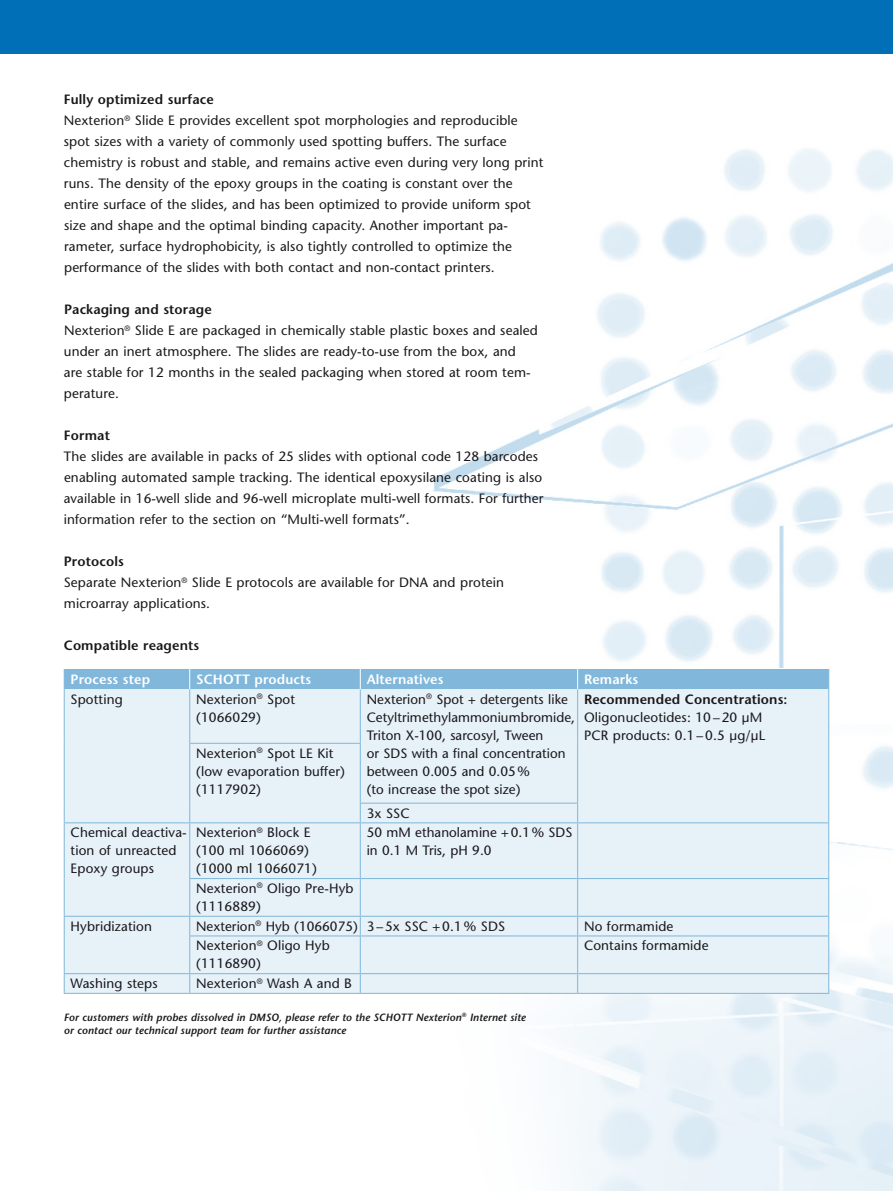
<style>
.page{position:relative;width:893px;height:1191px;background:#fff}
.page>*{position:absolute;margin:0;border:0;box-sizing:border-box;transform-origin:0 0}
.t1{font:13.5px/21px "Stone Sans";letter-spacing:.01em;color:#1a171b}
.t2{font:600 13.5px "Stone Sans";letter-spacing:.01em;color:#1a171b}
.t3{font:600 13.5px "Stone Sans";letter-spacing:.01em;color:#fff}
.t4{font:italic 600 10.5px/13.5px "Stone Sans";letter-spacing:.01em;color:#1a171b}
.s1{font-weight:600}
</style>
<div class="page">
<div style="left:0;top:0;width:893px;height:53px;background:#006fb7"></div>
<img style="left:431px;top:149px;width:462px;height:1042px">
<div style="left:65px;top:689px;width:763px;height:304px;background:#e6f1f8"></div>
<hr style="left:360px;top:689px;width:1px;height:54px;background:#80b7db">
<hr style="left:360px;top:802px;width:218px;height:1px;background:#80b7db">
<hr style="left:360px;top:822px;width:218px;height:1px;background:#80b7db">
<hr style="left:360px;top:823px;width:1px;height:55px;background:#80b7db">
<hr style="left:577px;top:823px;width:1px;height:55px;background:#80b7db">
<hr style="left:189px;top:878px;width:171px;height:1px;background:#80b7db">
<hr style="left:360px;top:878px;width:218px;height:1px;background:#80b7db">
<hr style="left:360px;top:879px;width:1px;height:36px;background:#80b7db">
<hr style="left:578px;top:878px;width:251px;height:1px;background:#80b7db">
<hr style="left:577px;top:879px;width:1px;height:36px;background:#80b7db">
<hr style="left:190px;top:915px;width:170px;height:1px;background:#80b7db">
<hr style="left:360px;top:915px;width:218px;height:1px;background:#80b7db">
<svg style="left:360px;top:916px;width:1px;height:19px"></svg>
<hr style="left:578px;top:915px;width:251px;height:1px;background:#80b7db">
<svg style="left:577px;top:916px;width:1px;height:19px"></svg>
<hr style="left:189px;top:935px;width:171px;height:1px;background:#80b7db">
<hr style="left:360px;top:935px;width:218px;height:1px;background:#80b7db">
<hr style="left:360px;top:936px;width:1px;height:37px;background:#80b7db">
<hr style="left:578px;top:935px;width:251px;height:1px;background:#80b7db">
<hr style="left:577px;top:936px;width:1px;height:37px;background:#80b7db">
<hr style="left:190px;top:973px;width:170px;height:1px;background:#80b7db">
<svg style="left:189px;top:974px;width:1px;height:19px"></svg>
<hr style="left:360px;top:973px;width:218px;height:1px;background:#80b7db">
<svg style="left:360px;top:974px;width:1px;height:19px"></svg>
<hr style="left:578px;top:973px;width:251px;height:1px;background:#80b7db">
<svg style="left:577px;top:974px;width:1px;height:19px"></svg>
<hr style="left:64px;top:993px;width:126px;height:1px;background:#80b7db">
<hr style="left:190px;top:993px;width:170px;height:1px;background:#80b7db">
<hr style="left:360px;top:993px;width:218px;height:1px;background:#80b7db">
<hr style="left:578px;top:993px;width:251px;height:1px;background:#80b7db">
<hr style="left:828px;top:823px;width:1px;height:55px;background:#80b7db">
<hr style="left:828px;top:879px;width:1px;height:36px;background:#80b7db">
<svg style="left:828px;top:916px;width:1px;height:19px"></svg>
<hr style="left:828px;top:936px;width:1px;height:37px;background:#80b7db">
<svg style="left:64px;top:974px;width:1px;height:19px"></svg>
<svg style="left:828px;top:974px;width:1px;height:19px"></svg>
<div style="left:64px;top:669px;width:765px;height:20px;background:#80b7db"></div>
<hr style="left:577px;top:689px;width:1px;height:54px;background:#80b7db">
<hr style="left:828px;top:689px;width:1px;height:54px;background:#80b7db">
<hr style="left:577px;top:743px;width:1px;height:59px;background:#80b7db">
<hr style="left:828px;top:743px;width:1px;height:60px;background:#80b7db">
<svg style="left:577px;top:803px;width:1px;height:19px"></svg>
<svg style="left:828px;top:803px;width:1px;height:19px"></svg>
<hr style="left:578px;top:822px;width:251px;height:1px;background:#80b7db">
<hr style="left:189px;top:743px;width:172px;height:1px;background:#80b7db">
<hr style="left:360px;top:743px;width:1px;height:59px;background:#80b7db">
<svg style="left:360px;top:803px;width:1px;height:19px"></svg>
<hr style="left:190px;top:822px;width:170px;height:1px;background:#80b7db">
<hr style="left:64px;top:689px;width:1px;height:54px;background:#80b7db">
<hr style="left:189px;top:689px;width:1px;height:54px;background:#80b7db">
<hr style="left:64px;top:743px;width:1px;height:60px;background:#80b7db">
<hr style="left:189px;top:743px;width:1px;height:60px;background:#80b7db">
<svg style="left:64px;top:803px;width:1px;height:19px"></svg>
<svg style="left:189px;top:803px;width:1px;height:19px"></svg>
<hr style="left:64px;top:822px;width:126px;height:1px;background:#80b7db">
<hr style="left:64px;top:823px;width:1px;height:55px;background:#80b7db">
<hr style="left:189px;top:823px;width:1px;height:55px;background:#80b7db">
<hr style="left:64px;top:878px;width:1px;height:37px;background:#80b7db">
<hr style="left:189px;top:879px;width:1px;height:36px;background:#80b7db">
<hr style="left:64px;top:915px;width:126px;height:1px;background:#80b7db">
<svg style="left:64px;top:916px;width:1px;height:20px"></svg>
<svg style="left:189px;top:916px;width:1px;height:19px"></svg>
<hr style="left:64px;top:936px;width:1px;height:37px;background:#80b7db">
<hr style="left:189px;top:936px;width:1px;height:37px;background:#80b7db">
<hr style="left:64px;top:973px;width:126px;height:1px;background:#80b7db">
<hr style="left:360px;top:668px;width:218px;height:1px;background:#fff">
<hr style="left:578px;top:668px;width:251px;height:1px;background:#fff">
<p class="t1" style="left:64px;top:89px;width:481px"><span class="s1">Fully optimized surface<br></span>Nexterion<sup>®</sup> Slide E provides excellent spot morphologies and reproducible spot sizes with a variety of commonly used spotting buffers. The surface chemistry is robust and stable, and remains active even during very long print runs. The density of the epoxy groups in the coating is constant over the entire surface of the slides, and has been optimized to provide uniform spot size and shape and the optimal binding capacity. Another important pa&shy;rameter, surface hydrophobicity, is also tightly controlled to optimize the performance of the slides with both contact and non-contact printers.</p>
<p class="t1" style="left:64px;top:299px;width:476px"><span class="s1">Packaging and storage<br></span>Nexterion<sup>®</sup> Slide E are packaged in chemically stable plastic boxes and sealed under an inert atmosphere. The slides are ready-to-use from the box, and are stable for 12 months in the sealed packaging when stored at room tem&shy;perature.</p>
<p class="t2" style="left:64px;top:427px;width:47px">Format</p>
<p class="t1" style="left:64px;top:446px;width:481px">The slides are available in packs of 25 slides with optional code 128 barcodes enabling automated sample tracking. The identical epoxysilane coating is also available in 16-well slide and 96-well microplate multi-well formats. For further information refer to the section on “Multi-well formats”.</p>
<p class="t1" style="left:64px;top:551px;width:442px"><span class="s1">Protocols<br></span>Separate Nexterion<sup>®</sup> Slide E protocols are available for DNA and protein microarray applications.</p>
<p class="t2" style="left:64px;top:637px;width:137px">Compatible reagents</p>
<p class="t3" style="left:71px;top:671px;width:81px">Process step</p>
<p class="t3" style="left:196px;top:671px;width:117px">SCHOTT products</p>
<p class="t3" style="left:367px;top:671px;width:78px">Alternatives</p>
<p class="t3" style="left:584px;top:671px;width:56px">Remarks</p>
<p class="t1" style="left:71px;top:688px;width:54px">Spotting</p>
<p class="t1" style="left:196px;top:690px;width:100px;line-height:18px">Nexterion<sup>®</sup> Spot (1066029)</p>
<p class="t1" style="left:367px;top:690px;width:210px;line-height:18px">Nexterion<sup>®</sup> Spot + detergents like<br>Cetyltrimethylammoniumbromide,<br>Triton X-100, sarcosyl, Tween<br>or SDS with a final concentration between 0.005 and 0.05%<br>(to increase the spot size)</p>
<p class="t2" style="left:584px;top:691px;width:205px">Recommended Concentrations:</p>
<p class="t1" style="left:584px;top:708px;width:183px;line-height:18px">Oligonucleotides: 10 – 20 µM<br>PCR products: 0.1 – 0.5 µg/µL</p>
<p class="t1" style="left:196px;top:744px;width:150px;line-height:18px">Nexterion<sup>®</sup> Spot LE Kit (low evaporation buffer) (1117902)</p>
<p class="t1" style="left:367px;top:802px;width:44px">3x SSC</p>
<p class="t1" style="left:71px;top:823px;width:118px;line-height:18px">Chemical deactiva&shy;tion of unreacted<br>Epoxy groups</p>
<p class="t1" style="left:196px;top:823px;width:122px;line-height:18px">Nexterion<sup>®</sup> Block E (100 ml 1066069) (1000 ml 1066071)</p>
<p class="t1" style="left:367px;top:823px;width:207px;line-height:18px">50 mM ethanolamine +0.1% SDS in 0.1 M Tris, pH 9.0</p>
<p class="t1" style="left:196px;top:879px;width:159px;line-height:18px">Nexterion<sup>®</sup> Oligo Pre-Hyb (1116889)</p>
<p class="t1" style="left:71px;top:915px;width:83px">Hybridization</p>
<p class="t1" style="left:196px;top:915px;width:311px">Nexterion<sup>®</sup> Hyb (1066075) 3 – 5x SSC + 0.1% SDS</p>
<p class="t1" style="left:584px;top:915px;width:91px">No formamide</p>
<p class="t1" style="left:196px;top:936px;width:135px;line-height:18px">Nexterion<sup>®</sup> Oligo Hyb (1116890)</p>
<p class="t1" style="left:584px;top:935px;width:126px">Contains formamide</p>
<p class="t1" style="left:71px;top:973px;width:88px">Washing steps</p>
<p class="t1" style="left:196px;top:973px;width:157px">Nexterion<sup>®</sup> Wash A and B</p>
<p class="t4" style="left:64px;top:1010px;width:463px">For customers with probes dissolved in DMSO, please refer to the SCHOTT Nexterion<sup>®</sup> Internet site or contact our technical support team for further assistance</p>
</div>
